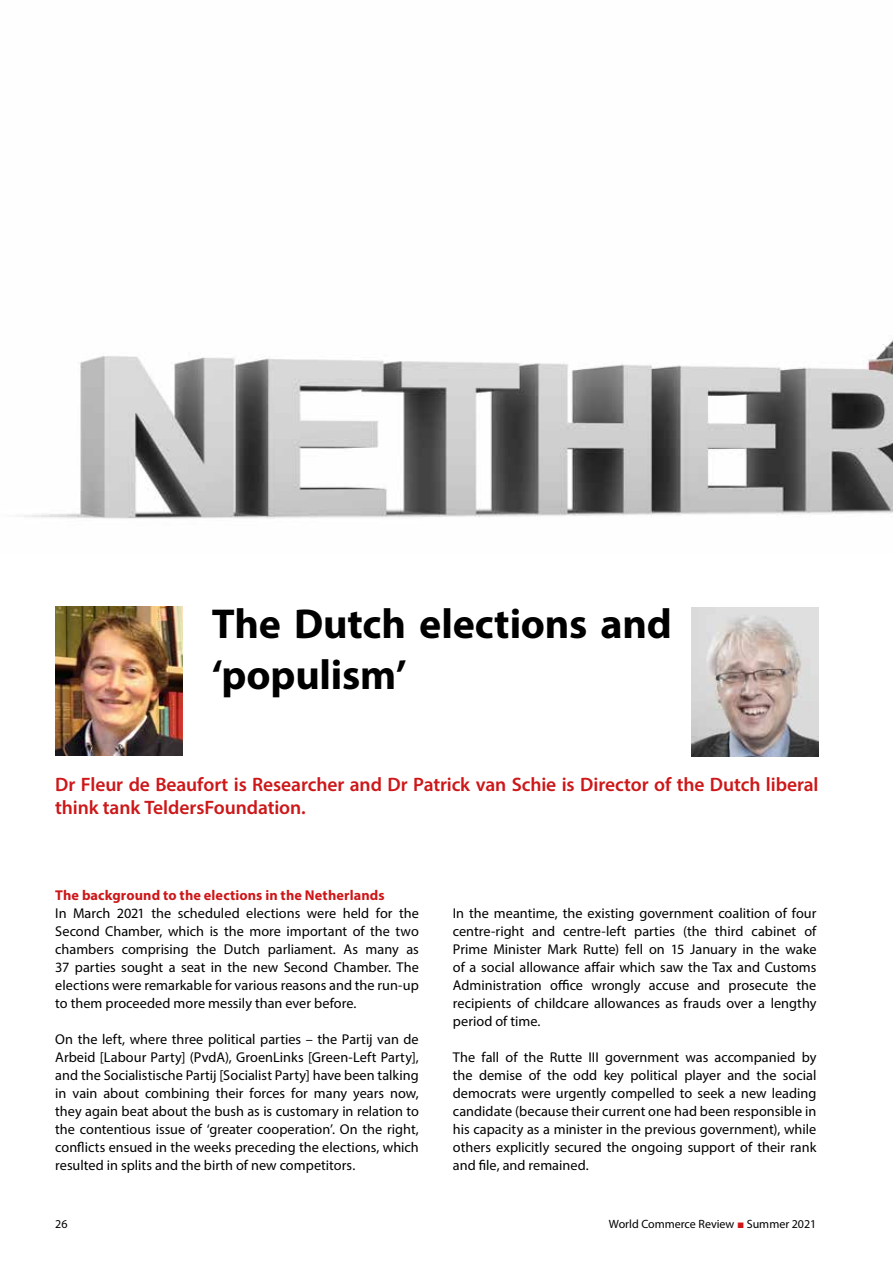
<style>
.page{position:relative;width:893px;height:1263px;background:#fff}
.page>*{position:absolute;margin:0;border:0;box-sizing:border-box;transform-origin:0 0}
.t1{font:700 42px/50.4px "Myriad Pro";letter-spacing:-.005em;color:#000}
.t2{font:600 19.5px/23.4px "Myriad Pro";letter-spacing:-.005em;color:#cd1719}
.t3{font:14.25px/18px "Myriad Pro";color:#000;text-align:justify}
.t4{font:700 14.25px "Myriad Pro";letter-spacing:.01em;color:#cd1719}
.t5{font:12px "Myriad Pro";color:#000}
.s1{font-family:"Times New Roman";color:#cd1719}
</style>
<div class="page">
<img style="left:55px;top:607px;width:128px;height:149px">
<img style="left:691px;top:608px;width:128px;height:149px">
<img style="left:23px;top:340px;width:870px;height:179px">
<h1 class="t1" style="left:212px;top:598px;width:462px">The Dutch elections and ‘populism’</h1>
<h2 class="t2" style="left:55px;top:772px;width:765px">Dr Fleur de Beaufort is Researcher and Dr Patrick van Schie is Director of the Dutch liberal think tank TeldersFoundation.</h2>
<p class="t4" style="left:55px;top:886px;width:331px">The background to the elections in the Netherlands</p>
<p class="t3" style="left:55px;top:904px;width:365px">In March 2021 the scheduled elections were held for the Second Chamber, which is the more important of the two chambers comprising the Dutch parliament. As many as 37 parties sought a seat in the new Second Chamber. The elections were remarkable for various reasons and the run-up to them proceeded more messily than ever before.</p>
<p class="t3" style="left:55px;top:1030px;width:365px">On the left, where three political parties – the Partij van de Arbeid [Labour Party] (PvdA), GroenLinks [Green-Left Party], and the Socialistische Partij [Socialist Party] have been talking in vain about combining their forces for many years now, they again beat about the bush as is customary in relation to the contentious issue of ‘greater cooperation’. On the right, conflicts ensued in the weeks preceding the elections, which resulted in splits and the birth of new competitors.</p>
<p class="t3" style="left:453px;top:904px;width:365px">In the meantime, the existing government coalition of four centre-right and centre-left parties (the third cabinet of Prime Minister Mark Rutte) fell on 15 January in the wake of a social allowance affair which saw the Tax and Customs Administration office wrongly accuse and prosecute the recipients of childcare allowances as frauds over a lengthy period of time.</p>
<p class="t3" style="left:453px;top:1048px;width:365px">The fall of the Rutte III government was accompanied by the demise of the odd key political player and the social democrats were urgently compelled to seek a new leading candidate (because their current one had been responsible in his capacity as a minister in the previous government), while others explicitly secured the ongoing support of their rank and file, and remained.</p>
<p class="t5" style="left:55px;top:1216px;width:14px">26</p>
<p class="t5" style="left:609px;top:1216px;width:209px">World Commerce Review <span class="s1">■</span> Summer 2021</p>
</div>
